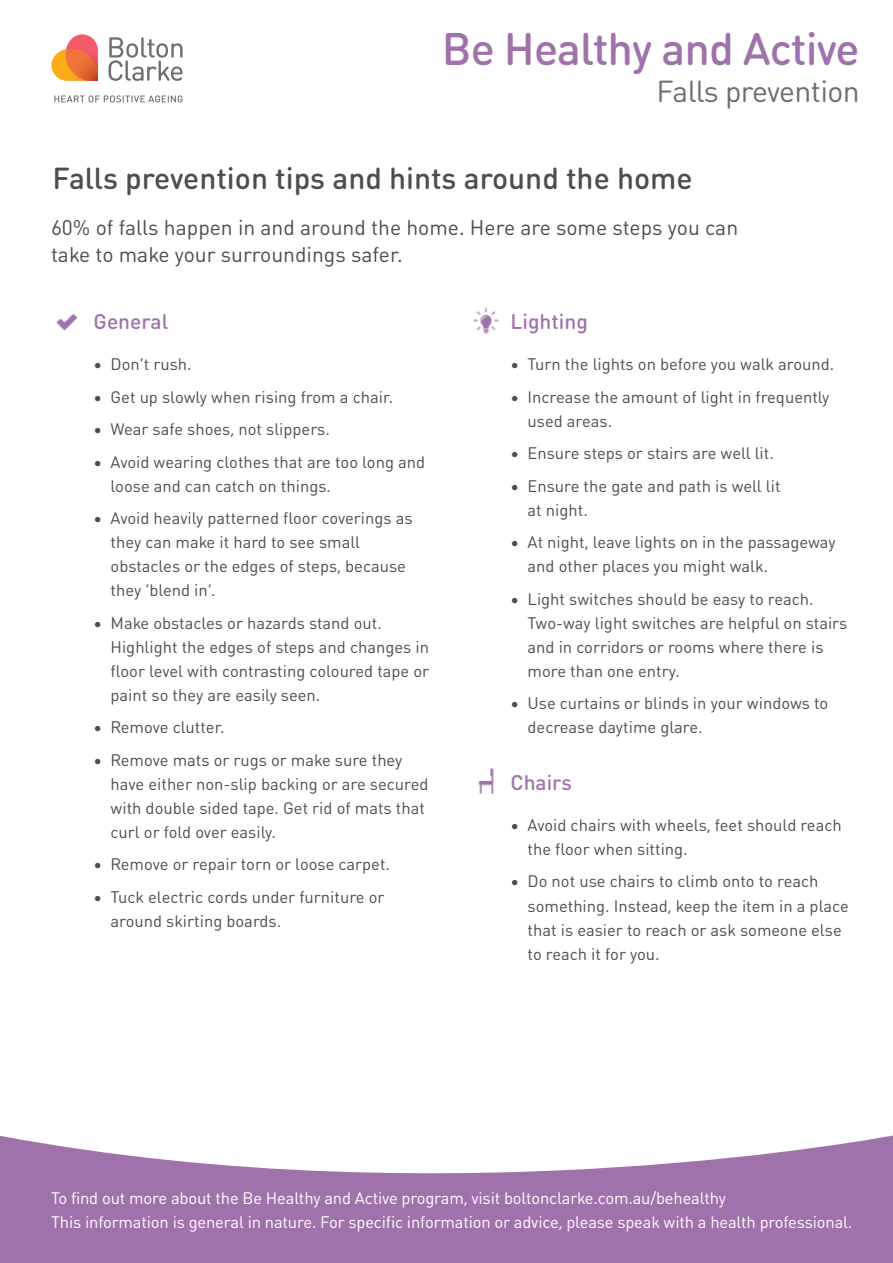
<style>
.page{position:relative;width:893px;height:1263px;background:#fff}
.page>*{position:absolute;margin:0;border:0;box-sizing:border-box;transform-origin:0 0}
.t1{font:500 45px "DIN Round OT";letter-spacing:-.02em;color:#a072ac}
.t2{font:500 30px "DIN Round OT";color:#4d4d4f}
.t3{font:30px "DIN Round OT";letter-spacing:-.02em;color:#6d6e71}
.t4{font:21px/27px "DIN Round OT";color:#4d4d4f}
.t5{font:500 21px "DIN Round OT";color:#a072ac}
.t6{font:16.5px/24px "DIN Round OT";color:#4d4d4f}
.t7{font:16.5px/24px "DIN Round OT";letter-spacing:-.01em;color:#fff}
</style>
<div class="page">
<svg style="left:0;top:1135px;width:893px;height:128px;fill:#a072ac"></svg>
<svg style="left:51px;top:34px;width:132px;height:68px"></svg>
<img style="left:56px;top:313px;width:22px;height:18px">
<img style="left:473px;top:307px;width:26px;height:27px">
<img style="left:478px;top:768px;width:16px;height:26px">
<h1 class="t1" style="left:442px;top:20px;width:419px">Be Healthy and Active</h1>
<h2 class="t3" style="left:657px;top:73px;width:205px">Falls prevention</h2>
<h2 class="t2" style="left:52px;top:159px;width:642px">Falls prevention tips and hints around the home</h2>
<p class="t4" style="left:51px;top:213px;width:689px">60% of falls happen in and around the home. Here are some steps you can take to make your surroundings safer.</p>
<p class="t5" style="left:94px;top:308px;width:76px">General</p>
<p class="t6" style="left:94px;top:352px;width:100px">• Don’t rush.</p>
<p class="t6" style="left:94px;top:384px;width:301px">• Get up slowly when rising from a chair.</p>
<p class="t6" style="left:94px;top:417px;width:238px">• Wear safe shoes, not slippers.</p>
<p class="t6" style="left:111px;top:449px;width:316px;text-indent:-17px">• Avoid wearing clothes that are too long and loose and can catch on things.</p>
<p class="t6" style="left:111px;top:506px;width:304px;text-indent:-17px">• Avoid heavily patterned floor coverings as they can make it hard to see small obstacles or the edges of steps, because they ‘blend in’.</p>
<p class="t6" style="left:111px;top:610px;width:320px;text-indent:-17px">• Make obstacles or hazards stand out.<br>Highlight the edges of steps and changes in floor level with contrasting coloured tape or paint so they are easily seen.</p>
<p class="t6" style="left:94px;top:715px;width:133px">• Remove clutter.</p>
<p class="t6" style="left:111px;top:747px;width:319px;text-indent:-17px">• Remove mats or rugs or make sure they have either non-slip backing or are secured with double sided tape. Get rid of mats that curl or fold over easily.</p>
<p class="t6" style="left:94px;top:852px;width:298px">• Remove or repair torn or loose carpet.</p>
<p class="t6" style="left:111px;top:885px;width:275px;text-indent:-17px">• Tuck electric cords under furniture or around skirting boards.</p>
<p class="t5" style="left:511px;top:308px;width:79px">Lighting</p>
<p class="t6" style="left:511px;top:352px;width:325px">• Turn the lights on before you walk around.</p>
<p class="t6" style="left:528px;top:384px;width:303px;text-indent:-17px">• Increase the amount of light in frequently used areas.</p>
<p class="t6" style="left:511px;top:441px;width:265px">• Ensure steps or stairs are well lit.</p>
<p class="t6" style="left:528px;top:473px;width:254px;text-indent:-17px">• Ensure the gate and path is well lit at night.</p>
<p class="t6" style="left:528px;top:530px;width:310px;text-indent:-17px">• At night, leave lights on in the passageway and other places you might walk.</p>
<p class="t6" style="left:528px;top:586px;width:321px;text-indent:-17px">• Light switches should be easy to reach.<br>Two-way light switches are helpful on stairs and in corridors or rooms where there is more than one entry.</p>
<p class="t6" style="left:528px;top:691px;width:302px;text-indent:-17px">• Use curtains or blinds in your windows to decrease daytime glare.</p>
<p class="t5" style="left:511px;top:769px;width:63px">Chairs</p>
<p class="t6" style="left:528px;top:813px;width:316px;text-indent:-17px">• Avoid chairs with wheels, feet should reach the floor when sitting.</p>
<p class="t6" style="left:528px;top:869px;width:323px;text-indent:-17px">• Do not use chairs to climb onto to reach something. Instead, keep the item in a place that is easier to reach or ask someone else to reach it for you.</p>
<p class="t7" style="left:51px;top:1186px;width:803px">To find out more about the Be Healthy and Active program, visit boltonclarke.com.au/behealthy<br>This information is general in nature. For specific information or advice, please speak with a health professional.</p>
</div>
